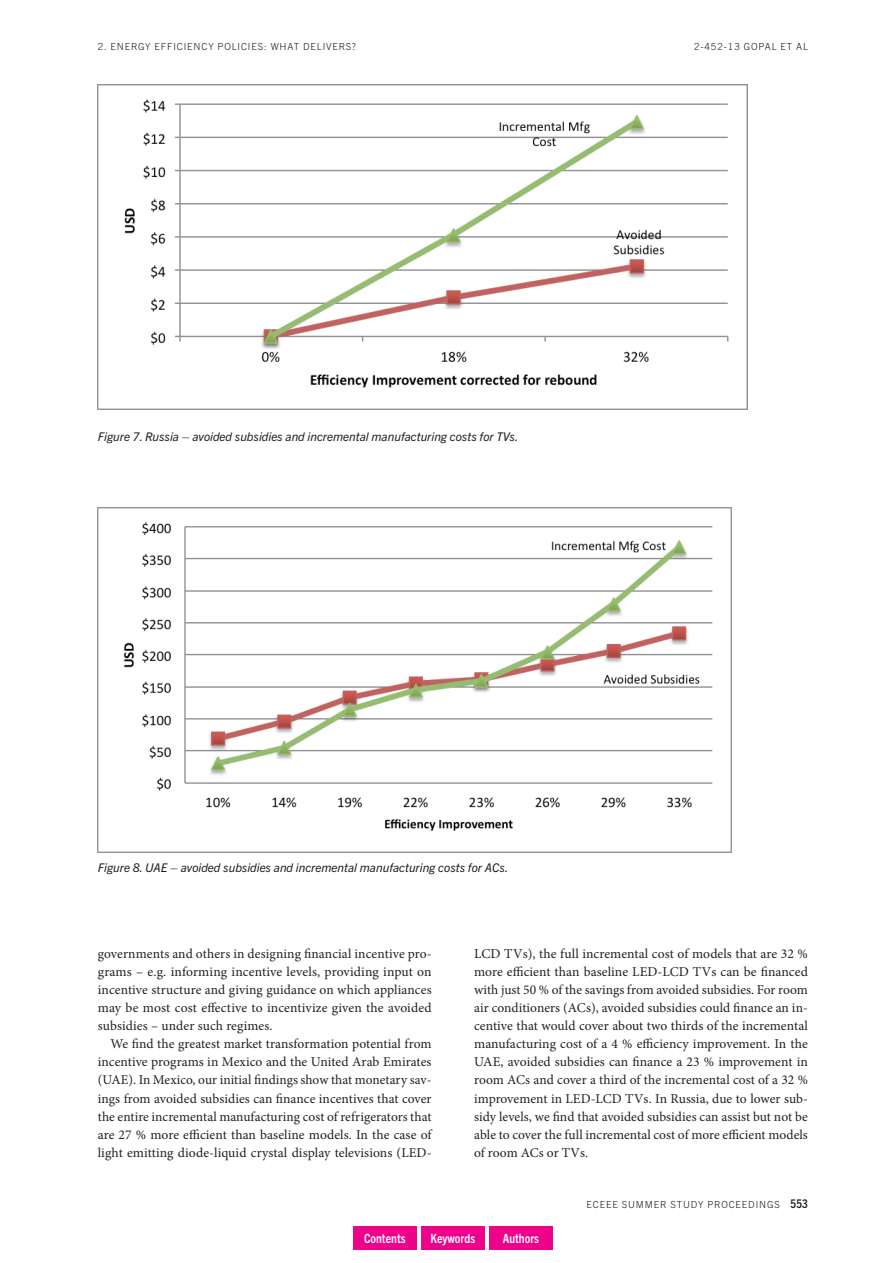
<style>
.page{position:relative;width:893px;height:1263px;background:#fff}
.page>*{position:absolute;margin:0;border:0;box-sizing:border-box;transform-origin:0 0}
.eceee_-_Body_Text{font:13.5px/18px "Minion Pro";letter-spacing:.005em;color:#231f20;text-align:justify}
.eceee_-_Body_text_1{font:13.5px/18px "Minion Pro";letter-spacing:.01em;color:#231f20;text-align:justify}
.t1{font:700 condensed 12.75px "Trade Gothic Next LT Pro";color:#fff}
.eceee_-_Figure_capt{font:italic 12px "Trade Gothic Next LT Pro";color:#231f20}
.t2{font:300 9.75px "Trade Gothic Next LT Pro";letter-spacing:.09em;color:#231f20}
.s1{font-weight:700;font-stretch:condensed;font-size:12px}
</style>
<div class="page">
<img style="left:98px;top:84px;width:649px;height:326px">
<img style="left:97px;top:508px;width:634px;height:344px">
<div style="left:353px;top:1226px;width:64px;height:24px;background:#ed028c"></div>
<div style="left:421px;top:1226px;width:64px;height:24px;background:#ed028c"></div>
<div style="left:489px;top:1226px;width:64px;height:24px;background:#ed028c"></div>
<p class="t2" style="left:98px;top:40px;width:260px">2. ENERGY EFFICIENCY POLICIES: WHAT DELIVERS?</p>
<p class="eceee_-_Figure_capt" style="left:98px;top:428px;width:422px">Figure 7. Russia – avoided subsidies and incremental manufacturing costs for TVs.</p>
<p class="eceee_-_Figure_capt" style="left:98px;top:859px;width:412px">Figure 8. UAE – avoided subsidies and incremental manufacturing costs for ACs.</p>
<p class="t2" style="left:694px;top:40px;width:115px">2-452-13 GOPAL ET AL</p>
<p class="eceee_-_Body_text_1" style="left:98px;top:945px;width:335px">governments and others in designing financial incentive pro&shy;grams – e.g. informing incentive levels, providing input on incentive structure and giving guidance on which appliances may be most cost effective to incentivize given the avoided subsidies – under such regimes.</p>
<p class="eceee_-_Body_Text" style="left:98px;top:1035px;width:335px;text-indent:13px">We find the greatest market transformation potential from incentive programs in Mexico and the United Arab Emirates (UAE). In Mexico, our initial findings show that monetary sav&shy;ings from avoided subsidies can finance incentives that cover the entire incremental manufacturing cost of refrigerators that are 27 % more efficient than baseline models. In the case of light emitting diode-liquid crystal display televisions (LED-</p>
<p class="eceee_-_Body_Text" style="left:474px;top:945px;width:335px">LCD TVs), the full incremental cost of models that are 32 % more efficient than baseline LED-LCD TVs can be financed with just 50 % of the savings from avoided subsidies. For room air conditioners (ACs), avoided subsidies could finance an in&shy;centive that would cover about two thirds of the incremental manufacturing cost of a 4 % efficiency improvement. In the UAE, avoided subsidies can finance a 23 % improvement in room ACs and cover a third of the incremental cost of a 32 % improvement in LED-LCD TVs. In Russia, due to lower sub&shy;sidy levels, we find that avoided subsidies can assist but not be able to cover the full incremental cost of more efficient models of room ACs or TVs.</p>
<p class="t2" style="left:587px;top:1198px;width:223px">ECEEE SUMMER STUDY PROCEEDINGS <span class="s1">553</span></p>
<p class="t1" style="left:364px;top:1229px;width:43px">Contents</p>
<p class="t1" style="left:430px;top:1229px;width:46px">Keywords</p>
<p class="t1" style="left:503px;top:1229px;width:38px">Authors</p>
</div>
